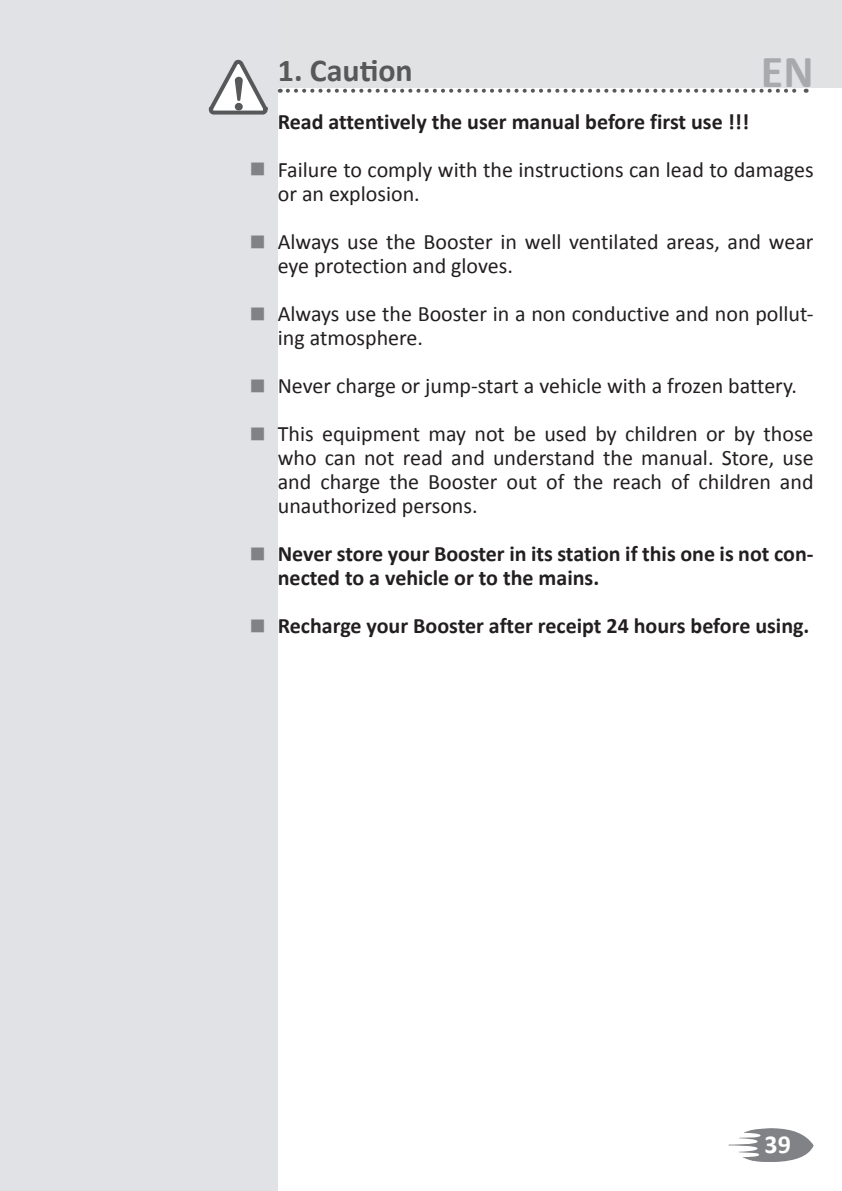
<style>
.page{position:relative;width:842px;height:1191px;background:#fff}
.page>*{position:absolute;margin:0;border:0;box-sizing:border-box;transform-origin:0 0}
.t1{font:700 46px "Calibri";color:#a8a9ad}
.t2{font:700 32px "Calibri";color:#57585a}
.t3{font:700 26px "Calibri";color:#fff}
.t4{font:22px/24px "Calibri";color:#231f20}
.t5{font:700 22px/24px "Calibri";color:#231f20}
.t6{font:22px "Wingdings";color:#808285}
</style>
<div class="page">
<svg style="left:729px;top:1128px;width:85px;height:34px"></svg>
<div style="left:0;top:0;width:842px;height:88px;background:#e1e2e4"></div>
<div style="left:0;top:0;width:278px;height:1191px;background:#e1e2e5"></div>
<svg style="left:288px;top:89px;width:519px;height:4px"></svg>
<svg style="left:208px;top:59px;width:60px;height:56px"></svg>
<p class="t6" style="left:249px;top:158px;width:18px">■</p>
<p class="t6" style="left:249px;top:230px;width:18px">■</p>
<p class="t6" style="left:249px;top:302px;width:18px">■</p>
<p class="t6" style="left:249px;top:542px;width:18px">■</p>
<p class="t6" style="left:249px;top:614px;width:18px">■</p>
<h1 class="t1" style="left:761px;top:43px;width:54px">EN</h1>
<h2 class="t2" style="left:278px;top:50px;width:137px">1. Caution</h2>
<p class="t5" style="left:278px;top:108px;width:473px">Read attentively the user manual before first use !!!</p>
<p class="t4" style="left:278px;top:156px;width:537px">Failure to comply with the instructions can lead to damages or an explosion.</p>
<p class="t4" style="left:278px;top:228px;width:537px">Always use the Booster in well ventilated areas, and wear eye protection and gloves.</p>
<p class="t4" style="left:278px;top:300px;width:537px">Always use the Booster in a non conductive and non pollut&shy;ing atmosphere.</p>
<p class="t4" style="left:278px;top:360px;width:537px;line-height:48px">Never charge or jump-start a vehicle with a frozen battery.<br>This equipment may not be used by children or by those</p>
<p class="t4" style="left:278px;top:444px;width:537px;text-align:justify">who can not read and understand the manual. Store, use and charge the Booster out of the reach of children and unauthorized persons.</p>
<p class="t5" style="left:278px;top:540px;width:537px">Never store your Booster in its station if this one is not con&shy;nected to a vehicle or to the mains.</p>
<p class="t5" style="left:278px;top:612px;width:533px">Recharge your Booster after receipt 24 hours before using.</p>
<p class="t3" style="left:765px;top:1128px;width:28px">39</p>
</div>
